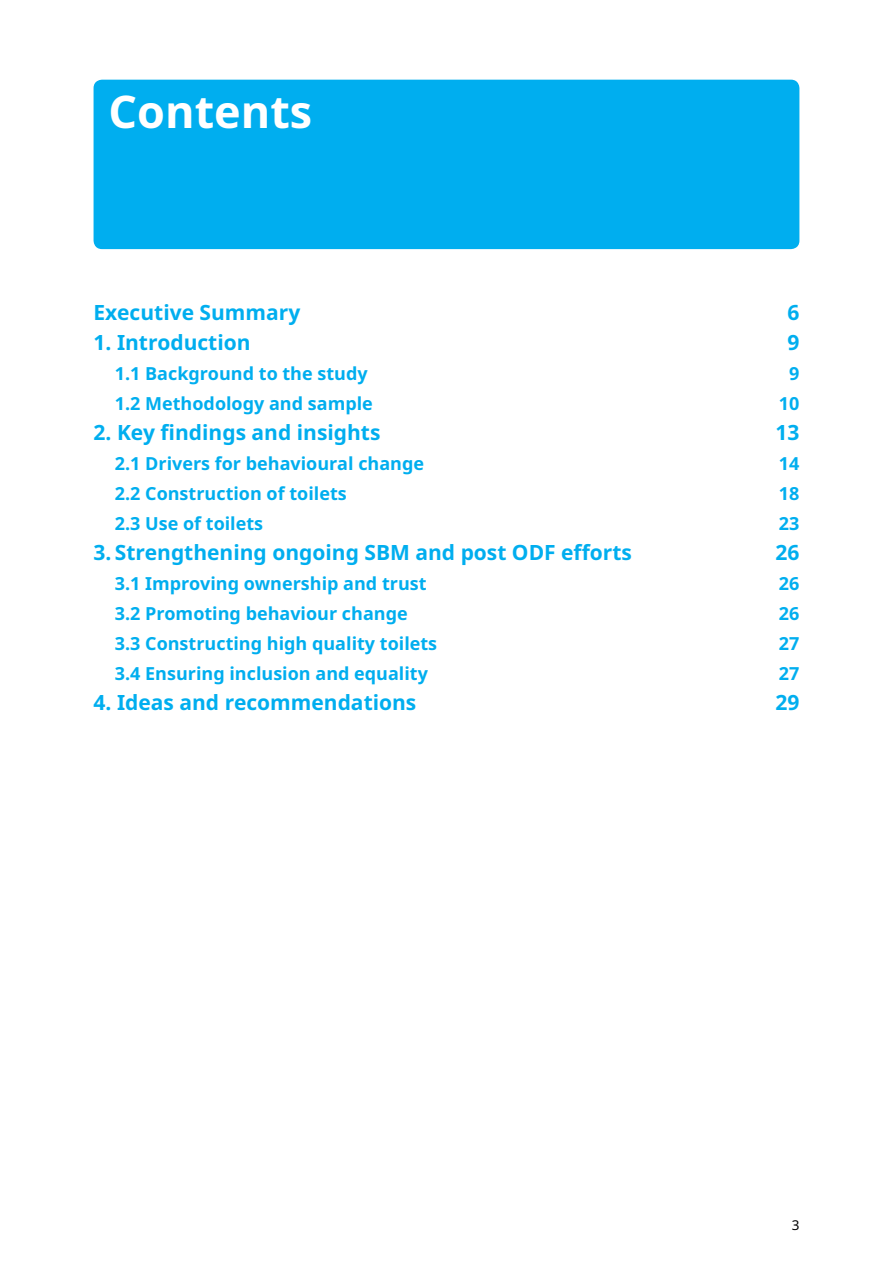
<style>
.page{position:relative;width:893px;height:1263px;background:#fff}
.page>*{position:absolute;margin:0;border:0;box-sizing:border-box;transform-origin:0 0}
.t1{font:700 45px "Noto Sans";color:#fff}
.t2{font:700 21px "Noto Sans";color:#00aeef}
.t3{font:700 18px "Noto Sans";color:#00aeef}
.t4{font:13.5px "Noto Sans";color:#000}
</style>
<div class="page">
<div style="left:94px;top:80px;width:705px;height:169px;background:#00aeef;border-radius:9px"></div>
<h1 class="t1" style="left:109px;top:80px;width:205px">Contents</h1>
<p class="t2" style="left:94px;top:298px;width:208px">Executive Summary</p>
<p class="t2" style="left:787px;top:298px;width:14px">6</p>
<p class="t2" style="left:94px;top:328px;width:159px">1. Introduction</p>
<p class="t2" style="left:787px;top:328px;width:14px">9</p>
<p class="t3" style="left:115px;top:361px;width:254px">1.1 Background to the study</p>
<p class="t3" style="left:789px;top:361px;width:12px">9</p>
<p class="t3" style="left:115px;top:391px;width:260px">1.2 Methodology and sample</p>
<p class="t3" style="left:779px;top:391px;width:22px">10</p>
<p class="t2" style="left:94px;top:418px;width:288px">2. Key findings and insights</p>
<p class="t2" style="left:775px;top:418px;width:26px">13</p>
<p class="t3" style="left:115px;top:451px;width:311px">2.1 Drivers for behavioural change</p>
<p class="t3" style="left:779px;top:451px;width:22px">14</p>
<p class="t3" style="left:115px;top:481px;width:233px">2.2 Construction of toilets</p>
<p class="t3" style="left:779px;top:481px;width:22px">18</p>
<p class="t3" style="left:115px;top:511px;width:150px">2.3 Use of toilets</p>
<p class="t3" style="left:779px;top:511px;width:22px">23</p>
<p class="t2" style="left:94px;top:538px;width:540px">3. Strengthening ongoing SBM and post ODF efforts</p>
<p class="t2" style="left:775px;top:538px;width:26px">26</p>
<p class="t3" style="left:115px;top:571px;width:313px">3.1 Improving ownership and trust</p>
<p class="t3" style="left:779px;top:571px;width:22px">26</p>
<p class="t3" style="left:115px;top:601px;width:294px">3.2 Promoting behaviour change</p>
<p class="t3" style="left:779px;top:601px;width:22px">26</p>
<p class="t3" style="left:115px;top:631px;width:324px">3.3 Constructing high quality toilets</p>
<p class="t3" style="left:779px;top:631px;width:22px">27</p>
<p class="t3" style="left:115px;top:661px;width:315px">3.4 Ensuring inclusion and equality</p>
<p class="t3" style="left:779px;top:661px;width:22px">27</p>
<p class="t2" style="left:94px;top:688px;width:324px">4. Ideas and recommendations</p>
<p class="t2" style="left:775px;top:688px;width:26px">29</p>
<p class="t4" style="left:792px;top:1216px;width:9px">3</p>
</div>
